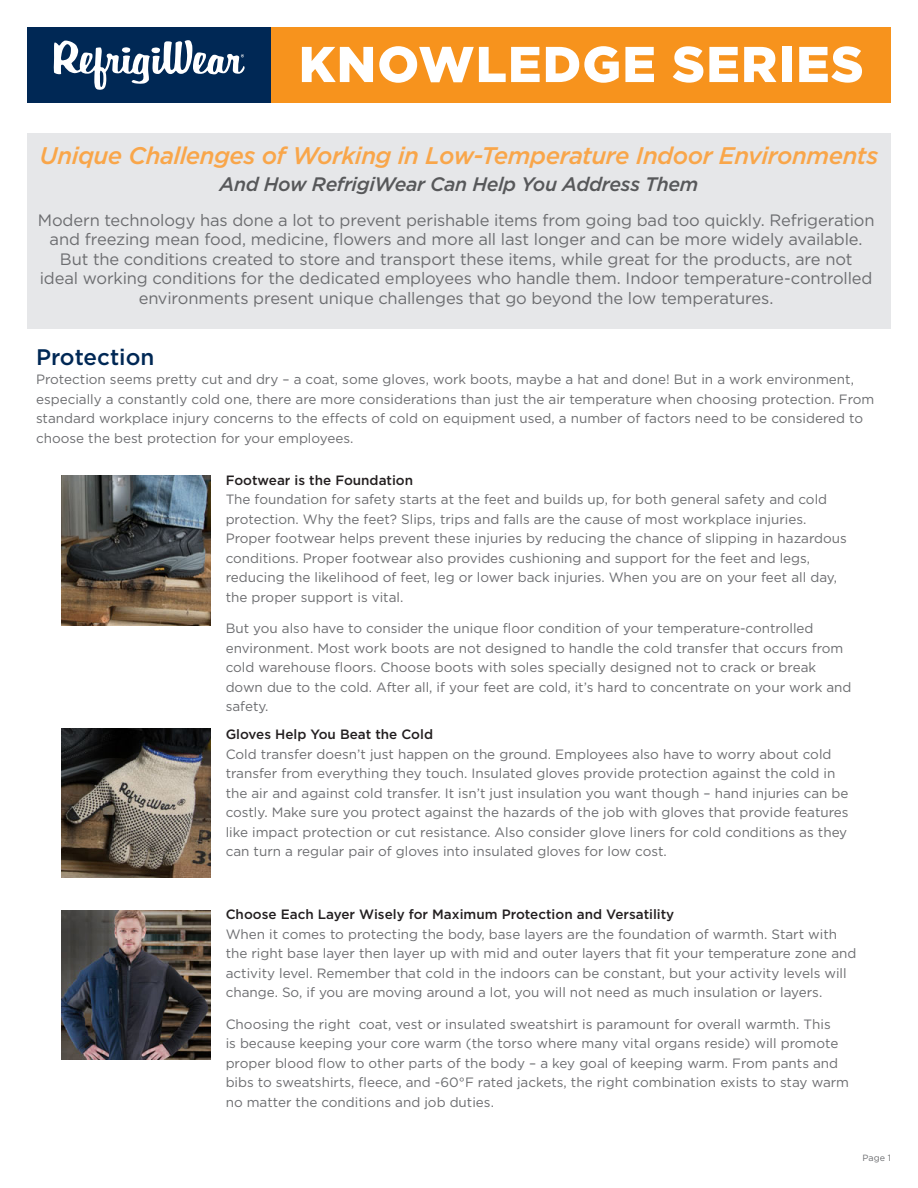
<style>
.page{position:relative;width:918px;height:1188px;background:#fff}
.page>*{position:absolute;margin:0;border:0;box-sizing:border-box;transform-origin:0 0}
.t1{font:900 50.25px "Gotham";letter-spacing:.025em;color:#fff}
.t2{font:italic 500 24px "Gotham";letter-spacing:-.02em;color:#f9a64a}
.t3{font:500 22.5px "Gotham";color:#002855}
.t4{font:italic 500 19.5px "Gotham";letter-spacing:-.02em;color:#57585a}
.t5{font:16.5px/19.5px "Gotham";letter-spacing:-.01em;color:#6c6d70;text-align:center}
.t6{font:13.5px/19.5px "Gotham";color:#6c6d70}
.t7{font:9px "Gotham";color:#6c6d70}
.s1{font-weight:500;color:#231f20}
</style>
<div class="page">
<div style="left:27px;top:27px;width:244px;height:76px;background:#002855"></div>
<div style="left:271px;top:27px;width:620px;height:76px;background:#f7931d"></div>
<svg style="left:54px;top:40px;width:191px;height:50px"></svg>
<div style="left:27px;top:133px;width:864px;height:195px;background:#e6e7e9"></div>
<img style="left:61px;top:476px;width:150px;height:149px">
<img style="left:61px;top:728px;width:150px;height:149px">
<img style="left:61px;top:911px;width:150px;height:149px">
<p class="t1" style="left:299px;top:30px;width:566px">KNOWLEDGE SERIES</p>
<p class="t2" style="left:40px;top:140px;width:840px">Unique Challenges of Working in Low-Temperature Indoor Environments</p>
<p class="t4" style="left:220px;top:172px;width:480px">And How RefrigiWear Can Help You Address Them</p>
<p class="t5" style="left:38px;top:210px;width:838px">Modern technology has done a lot to prevent perishable items from going bad too quickly. Refrigeration and freezing mean food, medicine, flowers and more all last longer and can be more widely available.<br>But the conditions created to store and transport these items, while great for the products, are not<br>ideal working conditions for the dedicated employees who handle them. Indoor temperature-controlled environments present unique challenges that go beyond the low temperatures.</p>
<p class="t3" style="left:36px;top:342px;width:120px">Protection</p>
<p class="t6" style="left:36px;top:369px;width:840px">Protection seems pretty cut and dry – a coat, some gloves, work boots, maybe a hat and done! But in a work environment, especially a constantly cold one, there are more considerations than just the air temperature when choosing protection. From standard workplace injury concerns to the effects of cold on equipment used, a number of factors need to be considered to choose the best protection for your employees.</p>
<p class="t6" style="left:226px;top:470px;width:623px"><span class="s1">Footwear is the Foundation<br></span>The foundation for safety starts at the feet and builds up, for both general safety and cold protection. Why the feet? Slips, trips and falls are the cause of most workplace injuries.<br>Proper footwear helps prevent these injuries by reducing the chance of slipping in hazardous conditions. Proper footwear also provides cushioning and support for the feet and legs, reducing the likelihood of feet, leg or lower back injuries. When you are on your feet all day, the proper support is vital.</p>
<p class="t6" style="left:226px;top:619px;width:627px">But you also have to consider the unique floor condition of your temperature-controlled environment. Most work boots are not designed to handle the cold transfer that occurs from cold warehouse floors. Choose boots with soles specially designed not to crack or break down due to the cold. After all, if your feet are cold, it’s hard to concentrate on your work and safety.</p>
<p class="t6" style="left:226px;top:724px;width:624px"><span class="s1">Gloves Help You Beat the Cold<br></span>Cold transfer doesn’t just happen on the ground. Employees also have to worry about cold transfer from everything they touch. Insulated gloves provide protection against the cold in the air and against cold transfer. It isn’t just insulation you want though – hand injuries can be costly. Make sure you protect against the hazards of the job with gloves that provide features like impact protection or cut resistance. Also consider glove liners for cold conditions as they can turn a regular pair of gloves into insulated gloves for low cost.</p>
<p class="t6" style="left:226px;top:905px;width:632px"><span class="s1">Choose Each Layer Wisely for Maximum Protection and Versatility<br></span>When it comes to protecting the body, base layers are the foundation of warmth. Start with the right base layer then layer up with mid and outer layers that fit your temperature zone and activity level. Remember that cold in the indoors can be constant, but your activity levels will change. So, if you are moving around a lot, you will not need as much insulation or layers.</p>
<p class="t6" style="left:226px;top:1014px;width:625px">Choosing the right coat, vest or insulated sweatshirt is paramount for overall warmth. This<br>is because keeping your core warm (the torso where many vital organs reside) will promote proper blood flow to other parts of the body – a key goal of keeping warm. From pants and bibs to sweatshirts, fleece, and -60°F rated jackets, the right combination exists to stay warm no matter the conditions and job duties.</p>
<p class="t7" style="left:863px;top:1152px;width:30px">Page 1</p>
</div>
